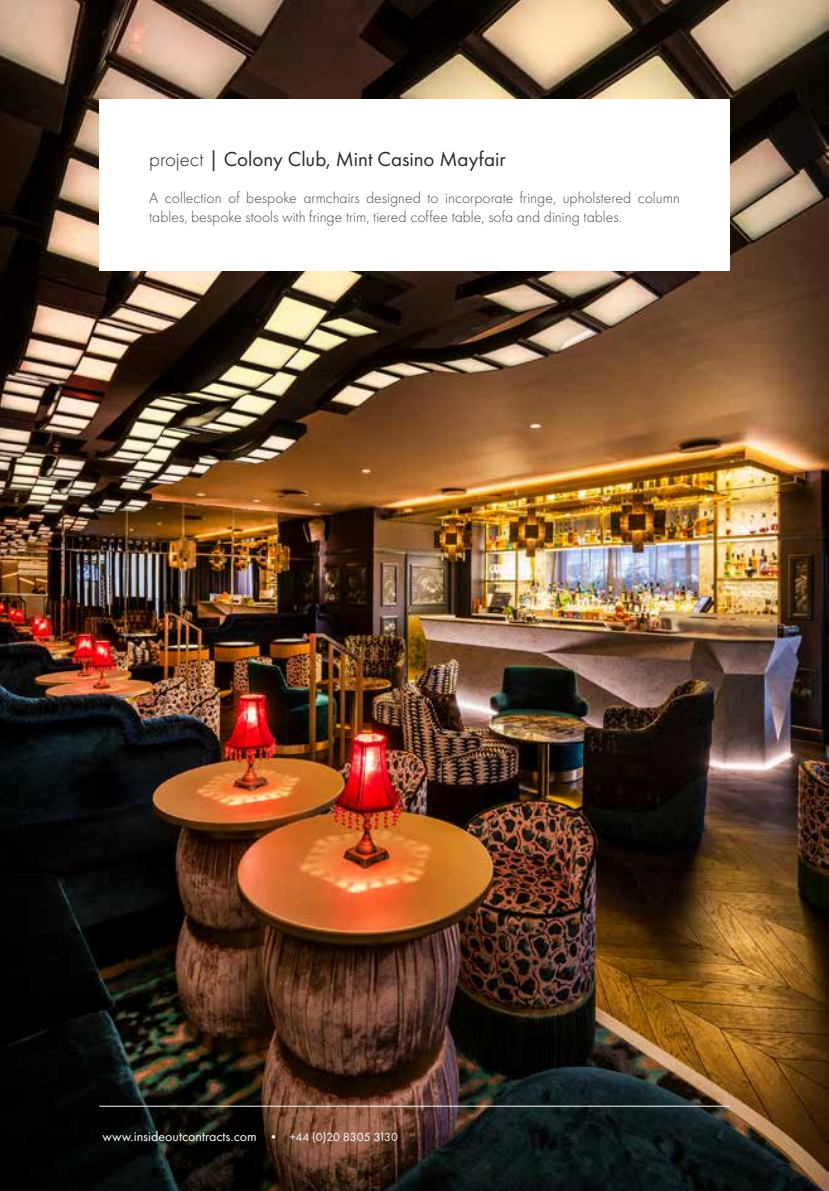
<style>
.page{position:relative;width:829px;height:1191px;background:#fff}
.page>*{position:absolute;margin:0;border:0;box-sizing:border-box;transform-origin:0 0}
.t1{font:21px "Futura PT";color:#282827}
.t2{font:300 15.75px/18.9px "Futura PT";color:#4a4a49}
.t3{font:14px "Futura PT";color:#fff}
.s1{font-weight:300}
.s2{font-size:12.25px}
</style>
<div class="page">
<img style="left:0;top:0;width:828px;height:1191px">
<div style="left:99px;top:99px;width:630px;height:172px;background:#fff"></div>
<hr style="left:99px;top:1105px;width:630px;height:1px;background:#fff">
<h1 class="t1" style="left:149px;top:146px;width:358px"><span class="s1">project</span> | Colony Club, Mint Casino Mayfair</h1>
<p class="t2" style="left:149px;top:188px;width:532px">A collection of bespoke armchairs designed to incorporate fringe, upholstered column tables, bespoke stools with fringe trim, tiered coffee table, sofa and dining tables.</p>
<p class="t3" style="left:102px;top:1127px;width:297px">www.insideoutcontracts.com <span class="s2">• +44 (0)20 8305 3130</span></p>
</div>
